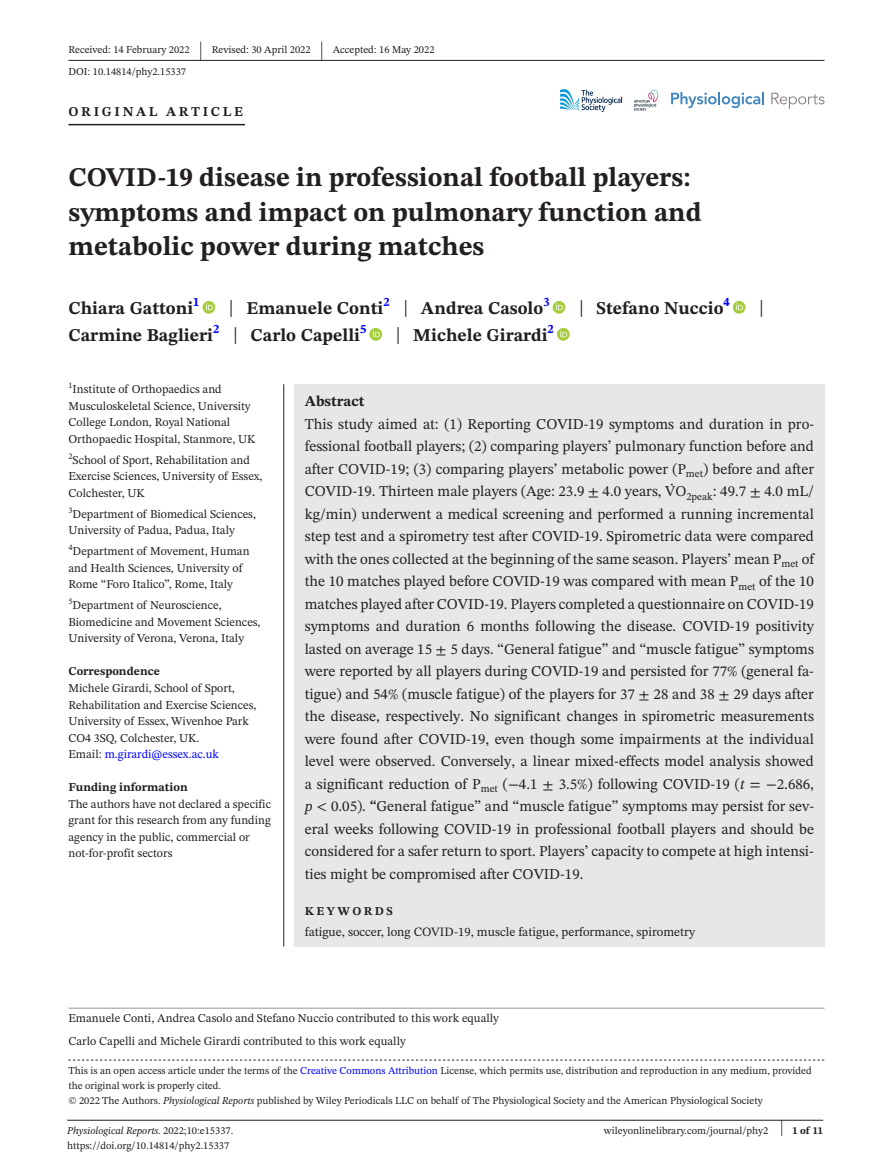
<style>
.page{position:relative;width:893px;height:1174px;background:#fff}
.page>*{position:absolute;margin:0;border:0;box-sizing:border-box;transform-origin:0 0}
.t1{font:700 27px/34.5px "STIX Two Text";color:#231f20}
.t2{font:25.65px "STIX Two Text";color:#231f20;scale:.49 1}
.t3{font:23.4px "STIX Two Text";color:#231f20;scale:.77 1}
.t4{font:700 18px "STIX Two Text";color:#231f20}
.t5{font:15px/22.5px "STIX Two Text";color:#231f20;text-align:justify}
.t6{font:700 15px "STIX Two Text";color:#231f20}
.t7{font:700 13.5px "STIX Two Text";letter-spacing:.2em;color:#231f20}
.t8{font:12.75px "STIX Two Text";color:#231f20}
.t9{font:12px/16.5px "STIX Two Text";color:#231f20}
.t10{font:700 12px "STIX Two Text";color:#231f20}
.t11{font:700 12px "STIX Two Text";letter-spacing:.2em;color:#231f20}
.t12{font:10.5px/15px "STIX Two Text";color:#231f20}
.t13{font:italic 10.5px "STIX Two Text";color:#231f20}
.t14{font:700 10.5px "STIX Two Text";color:#231f20}
.s1{font-weight:400;font-size:23.4px}
.s2{color:#00f}
.s3{font-style:italic}
.s4{font-weight:700}
.s5{font-style:normal}
.s6{font-weight:400;font-size:22.2px}
</style>
<div class="page">
<hr style="left:67px;top:1119px;width:756px;height:1px;background:#231f20">
<svg style="left:634px;top:90px;width:24px;height:21px"></svg>
<img style="left:560px;top:90px;width:62px;height:21px">
<svg style="left:671px;top:92px;width:93px;height:16px"></svg>
<svg style="left:771px;top:93px;width:53px;height:16px"></svg>
<hr style="left:68px;top:60px;width:756px;height:1px;background:#231f20">
<hr style="left:68px;top:124px;width:177px;height:1px;background:#231f20">
<svg style="left:203px;top:301px;width:12px;height:13px"></svg>
<svg style="left:206px;top:303px;width:7px;height:7px"></svg>
<svg style="left:553px;top:301px;width:12px;height:13px"></svg>
<svg style="left:556px;top:303px;width:7px;height:7px"></svg>
<svg style="left:733px;top:301px;width:12px;height:13px"></svg>
<svg style="left:736px;top:303px;width:7px;height:7px"></svg>
<svg style="left:369px;top:328px;width:13px;height:13px"></svg>
<svg style="left:373px;top:330px;width:7px;height:7px"></svg>
<svg style="left:557px;top:328px;width:13px;height:13px"></svg>
<svg style="left:560px;top:330px;width:7px;height:7px"></svg>
<svg style="left:68px;top:1059px;width:756px;height:1px"></svg>
<hr style="left:68px;top:1007px;width:756px;height:1px;background:#939598">
<div style="left:294px;top:384px;width:530px;height:562px;background:#e6e7e9"></div>
<hr style="left:283px;top:384px;width:1px;height:562px;background:#231f20">
<p class="t12" style="left:68px;top:42px;width:123px">Received: 14 February 2022</p>
<h2 class="t2" style="left:199px;top:32px;width:8px">|</h2>
<p class="t12" style="left:212px;top:42px;width:100px">Revised: 30 April 2022</p>
<h2 class="t2" style="left:320px;top:32px;width:8px">|</h2>
<p class="t12" style="left:333px;top:42px;width:103px">Accepted: 16 May 2022</p>
<p class="t12" style="left:68px;top:64px;width:119px">DOI: 10.14814/phy2.15337</p>
<p class="t7" style="left:68px;top:101px;width:176px">ORIGINAL ARTICLE</p>
<h1 class="t1" style="left:68px;top:161px;width:635px">COVID-19 disease in professional football players: symptoms and impact on pulmonary function and metabolic power during matches</h1>
<p class="t4" style="left:68px;top:295px;width:133px">Chiara Gattoni<sup>1</sup></p>
<p class="t4" style="left:229px;top:295px;width:322px"><span class="s1">|</span> Emanuele Conti<sup>2</sup> <span class="s1">|</span> Andrea Casolo<sup>3</sup></p>
<p class="t4" style="left:579px;top:295px;width:152px"><span class="s1">|</span> Stefano Nuccio<sup>4</sup></p>
<h3 class="t3" style="left:759px;top:291px;width:8px">|</h3>
<p class="t4" style="left:68px;top:322px;width:299px">Carmine Baglieri<sup>2</sup> <span class="s1">|</span> Carlo Capelli<sup>5</sup></p>
<p class="t4" style="left:396px;top:322px;width:160px"><span class="s1">|</span> Michele Girardi<sup>2</sup></p>
<p class="t9" style="left:68px;top:381px;width:189px"><sup>1</sup>Institute of Orthopaedics and Musculoskeletal Science, University College London, Royal National Orthopaedic Hospital, Stanmore, UK</p>
<p class="t9" style="left:68px;top:451px;width:196px"><sup>2</sup>School of Sport, Rehabilitation and<br>Exercise Sciences, University of Essex,<br>Colchester, UK</p>
<p class="t9" style="left:68px;top:505px;width:189px"><sup>3</sup>Department of Biomedical Sciences,<br>University of Padua, Padua, Italy</p>
<p class="t9" style="left:68px;top:543px;width:183px"><sup>4</sup>Department of Movement, Human and Health Sciences, University of<br>Rome “Foro Italico”, Rome, Italy</p>
<p class="t9" style="left:68px;top:597px;width:194px"><sup>5</sup>Department of Neuroscience,<br>Biomedicine and Movement Sciences,<br>University of Verona, Verona, Italy</p>
<p class="t10" style="left:68px;top:663px;width:93px">Correspondence</p>
<p class="t9" style="left:68px;top:679px;width:190px">Michele Girardi, School of Sport, Rehabilitation and Exercise Sciences, University of Essex, Wivenhoe Park CO4 3SQ, Colchester, UK.<br>Email: <span class="s2">m.girardi@essex.ac.uk</span></p>
<p class="t10" style="left:68px;top:778px;width:121px">Funding information</p>
<p class="t9" style="left:68px;top:795px;width:204px">The authors have not declared a specific grant for this research from any funding agency in the public, commercial or not-for-profit sectors</p>
<p class="t6" style="left:305px;top:390px;width:61px">Abstract</p>
<p class="t5" style="left:305px;top:412px;width:511px">This study aimed at: (1) Reporting COVID-19 symptoms and duration in pro&shy;fessional football players; (2) comparing players’ pulmonary function before and after COVID-19; (3) comparing players’ metabolic power (P<sub>met</sub>) before and after COVID-19. Thirteen male players (Age: 23.9 ± 4.0 years, V̇O<sub>2peak</sub>: 49.7 ± 4.0 mL/ kg/min) underwent a medical screening and performed a running incremental step test and a spirometry test after COVID-19. Spirometric data were compared with the ones collected at the beginning of the same season. Players’ mean P<sub>met</sub> of the 10 matches played before COVID-19 was compared with mean P<sub>met</sub> of the 10 matches played after COVID-19. Players completed a questionnaire on COVID-19 symptoms and duration 6 months following the disease. COVID-19 positivity lasted on average 15 ± 5 days. “General fatigue” and “muscle fatigue” symptoms were reported by all players during COVID-19 and persisted for 77% (general fa&shy;tigue) and 54% (muscle fatigue) of the players for 37 ± 28 and 38 ± 29 days after the disease, respectively. No significant changes in spirometric measurements were found after COVID-19, even though some impairments at the individual level were observed. Conversely, a linear mixed-effects model analysis showed a significant reduction of P<sub>met</sub> (−4.1 ± 3.5%) following COVID-19 (<span class="s3">t</span> = −2.686, <span class="s3">p</span> &lt; 0.05). <span class="s4">“</span>General fatigue” and “muscle fatigue” symptoms may persist for sev&shy;eral weeks following COVID-19 in professional football players and should be considered for a safer return to sport. Players’ capacity to compete at high intensi&shy;ties might be compromised after COVID-19.</p>
<p class="t11" style="left:305px;top:902px;width:90px">KEYWORDS</p>
<p class="t8" style="left:305px;top:922px;width:392px">fatigue, soccer, long COVID-19, muscle fatigue, performance, spirometry</p>
<p class="t9" style="left:68px;top:1006px;width:432px;line-height:22.5px">Emanuele Conti, Andrea Casolo and Stefano Nuccio contributed to this work equally<br>Carlo Capelli and Michele Girardi contributed to this work equally</p>
<p class="t12" style="left:68px;top:1063px;width:745px">This is an open access article under the terms of the <span class="s2">Creative Commons Attribution</span> License, which permits use, distribution and reproduction in any medium, provided the original work is properly cited.<br>© 2022 The Authors. <span class="s3">Physiological Reports</span> published by Wiley Periodicals LLC on behalf of The Physiological Society and the American Physiological Society</p>
<p class="t13" style="left:67px;top:1123px;width:168px">Physiological Reports. <span class="s5">2022;10:e15337.</span></p>
<p class="t14" style="left:780px;top:1123px;width:45px"><span class="s6">|</span> 1 of 11</p>
<p class="t12" style="left:67px;top:1138px;width:164px">https://doi.org/10.14814/phy2.15337</p>
<p class="t12" style="left:604px;top:1123px;width:166px">wileyonlinelibrary.com/journal/phy2</p>
</div>
